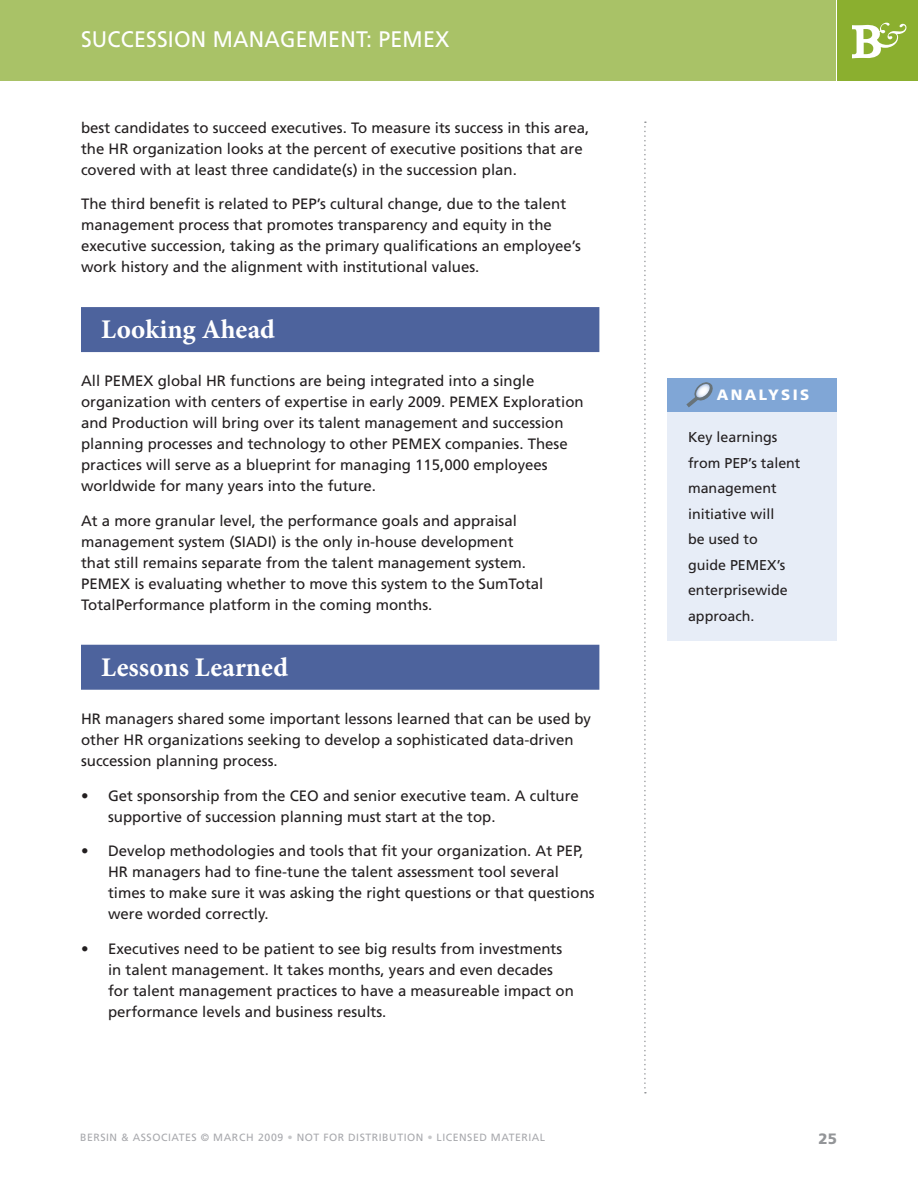
<style>
.page{position:relative;width:918px;height:1188px;background:#fff}
.page>*{position:absolute;margin:0;border:0;box-sizing:border-box;transform-origin:0 0}
.t1{font:700 27px "Minion Pro";color:#fff}
.t2{font:22.5px "Frutiger LT Std";letter-spacing:.01em;color:#fff;scale:.95 1}
.t3{font:15px/21px "Frutiger LT Std";color:#231f20}
.t4{font:900 15px "Frutiger LT Std";letter-spacing:.16em;color:#fff}
.t5{font:900 15px "Frutiger LT Std";color:#939598}
.t6{font:14.25px/25.5px "Frutiger LT Std";color:#231f20}
.t7{font:10.5px "Frutiger LT Std";letter-spacing:.05em;color:#a8a9ad}
.s1{color:#c7c8ca}
</style>
<div class="page">
<div style="left:837px;top:0;width:81px;height:81px;background:#8baf2f"></div>
<svg style="left:852px;top:23px;width:54px;height:35px"></svg>
<div style="left:0;top:0;width:835px;height:81px;background:#a9c267"></div>
<svg style="left:644px;top:122px;width:2px;height:972px"></svg>
<div style="left:81px;top:307px;width:518px;height:45px;background:#4d639d"></div>
<div style="left:81px;top:645px;width:518px;height:45px;background:#4d639d"></div>
<div style="left:668px;top:411px;width:169px;height:229px;background:#e7edf7"></div>
<div style="left:668px;top:378px;width:169px;height:33px;background:#80a6d6"></div>
<svg style="left:686px;top:382px;width:27px;height:26px"></svg>
<h2 class="t2" style="left:81px;top:26px;width:26px">Succession</h2>
<h2 class="t2" style="left:213px;top:26px;width:39px">Management</h2>
<h2 class="t2" style="left:366px;top:26px;width:89px">: PEMEX</h2>
<p class="t3" style="left:81px;top:117px;width:510px">best candidates to succeed executives. To measure its success in this area, the HR organization looks at the percent of executive positions that are covered with at least three candidate(s) in the succession plan.</p>
<p class="t3" style="left:81px;top:194px;width:502px">The third benefit is related to PEP’s cultural change, due to the talent management process that promotes transparency and equity in the executive succession, taking as the primary qualifications an employee’s work history and the alignment with institutional values.</p>
<h1 class="t1" style="left:101px;top:311px;width:175px">Looking Ahead</h1>
<p class="t3" style="left:81px;top:371px;width:504px">All PEMEX global HR functions are being integrated into a single organization with centers of expertise in early 2009. PEMEX Exploration and Production will bring over its talent management and succession planning processes and technology to other PEMEX companies. These practices will serve as a blueprint for managing 115,000 employees worldwide for many years into the future.</p>
<p class="t3" style="left:81px;top:510px;width:464px">At a more granular level, the performance goals and appraisal management system (SIADI) is the only in-house development that still remains separate from the talent management system.<br>PEMEX is evaluating whether to move this system to the SumTotal TotalPerformance platform in the coming months.</p>
<h1 class="t1" style="left:101px;top:648px;width:188px">Lessons Learned</h1>
<p class="t3" style="left:81px;top:708px;width:512px">HR managers shared some important lessons learned that can be used by other HR organizations seeking to develop a sophisticated data-driven succession planning process.</p>
<p class="t3" style="left:108px;top:785px;width:472px;text-indent:-27px">• Get sponsorship from the CEO and senior executive team. A culture supportive of succession planning must start at the top.</p>
<p class="t3" style="left:108px;top:840px;width:488px;text-indent:-27px">• Develop methodologies and tools that fit your organization. At PEP, HR managers had to fine-tune the talent assessment tool several times to make sure it was asking the right questions or that questions were worded correctly.</p>
<p class="t3" style="left:108px;top:938px;width:467px;text-indent:-27px">• Executives need to be patient to see big results from investments in talent management. It takes months, years and even decades for talent management practices to have a measureable impact on performance levels and business results.</p>
<p class="t4" style="left:717px;top:386px;width:94px">ANALYSIS</p>
<p class="t6" style="left:688px;top:424px;width:114px">Key learnings from PEP’s talent management initiative will<br>be used to<br>guide PEMEX’s enterprisewide approach.</p>
<p class="t7" style="left:80px;top:1131px;width:467px">BERSIN &amp; ASSOCIATES © MARCH 2009 <span class="s1">•</span> NOT FOR DISTRIBUTION <span class="s1">•</span> LICENSED MATERIAL</p>
<p class="t5" style="left:819px;top:1130px;width:10px">25</p>
</div>
